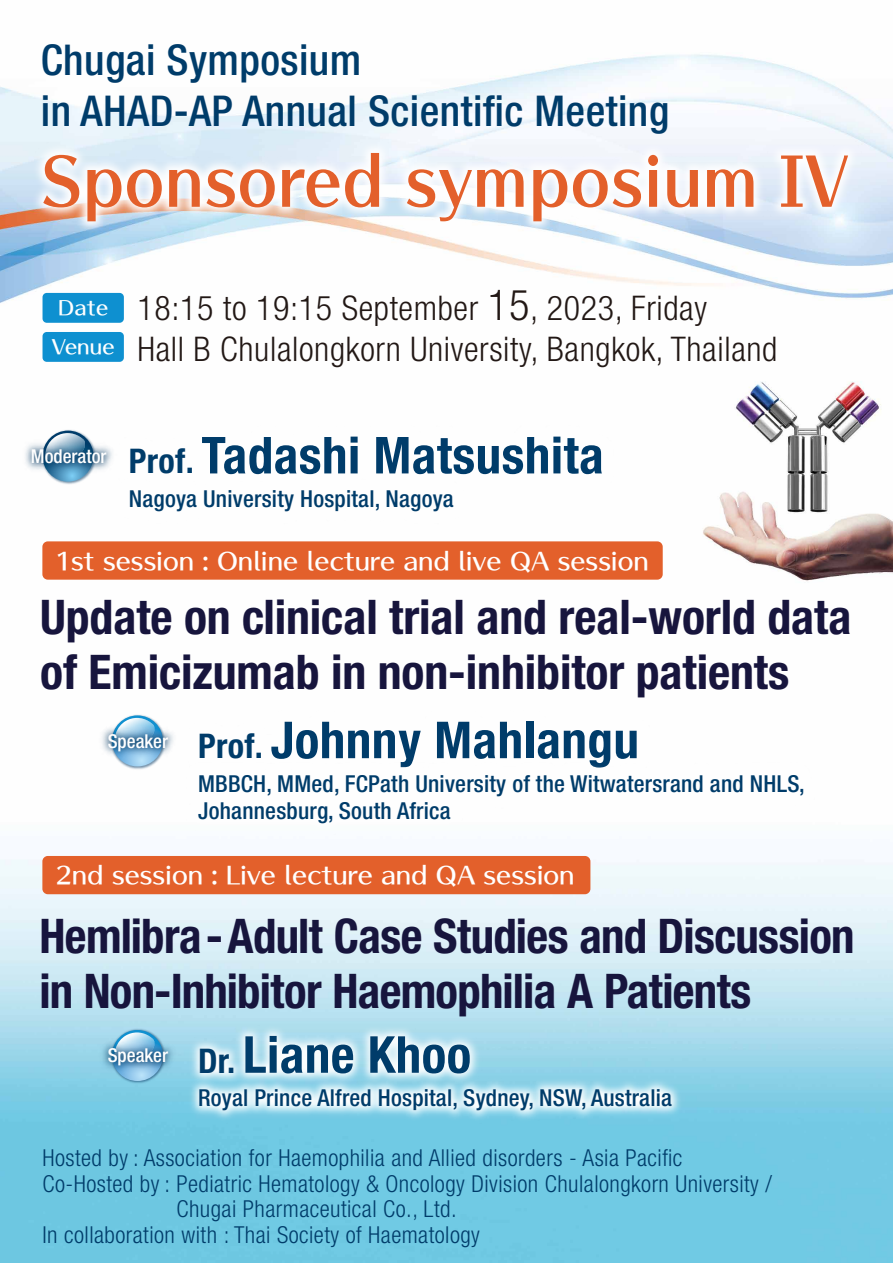
<style>
.page{position:relative;width:893px;height:1263px;background:#fff}
.page>*{position:absolute;margin:0;border:0;box-sizing:border-box;transform-origin:0 0}
.t1{font:63.75px "UD Typos 515 Std";color:#e3602b;scale:.89 1}
.t2{font:700 condensed 51px "Helvetica Neue LT Std";letter-spacing:.01em;color:#003c6a}
.t3{font:700 condensed 47.85px/55.3px "Helvetica Neue LT Std";letter-spacing:-.005em;color:#17153d}
.t4{font:500 condensed 42.45px/51px "Helvetica Neue LT Std";letter-spacing:.01em;color:#003c6a}
.t5{font:300 condensed 34.05px/41.2px "Helvetica Neue LT Std";letter-spacing:.02em;color:#221815;text-align:center}
.t6{font:300 condensed 23.4px "Helvetica Neue LT Std";letter-spacing:.02em;color:#003c6a}
.t7{font:500 condensed 23.4px/27.6px "Helvetica Neue LT Std";letter-spacing:.01em;color:#003c6a}
.t8{font:23.4px "UD Typos 512 Std";letter-spacing:-.025em;color:#fff}
.t9{font:19.2px "UD Typos 512 Std";color:#fff}
.s1{font-size:42.45px}
.s2{font-size:34.05px}
</style>
<div class="page">
<img style="left:0;top:54px;width:893px;height:1209px">
<img style="left:0;top:90px;width:893px;height:197px">
<div style="left:43px;top:332px;width:81px;height:30px;background:#0e90d0;border-radius:4px"></div>
<div style="left:43px;top:293px;width:81px;height:30px;background:#0e90d0;border-radius:4px"></div>
<div style="left:42px;top:541px;width:621px;height:39px;background:#e3602b;border-radius:5px"></div>
<img style="left:0;top:392px;width:70px;height:130px">
<img style="left:70px;top:374px;width:592px;height:168px">
<img style="left:70px;top:429px;width:447px;height:113px">
<img style="left:53px;top:677px;width:86px;height:130px">
<img style="left:139px;top:658px;width:558px;height:56px">
<img style="left:138px;top:714px;width:729px;height:170px">
<div style="left:42px;top:856px;width:548px;height:38px;background:#e3602b;border-radius:5px"></div>
<img style="left:53px;top:991px;width:86px;height:130px">
<img style="left:139px;top:973px;width:391px;height:55px">
<img style="left:139px;top:1028px;width:593px;height:143px">
<h3 class="t4" style="left:41px;top:33px;width:630px">Chugai Symposium<br>in AHAD-AP Annual Scientific Meeting</h3>
<h1 class="t1" style="left:41px;top:127px;width:909px">Sponsored symposium IV</h1>
<h3 class="t5" style="left:52px;top:287px;width:727px">18:15 to 19:15 September <span class="s1">15</span>, 2023, Friday<br><sup>Venue</sup> Hall B Chulalongkorn University, Bangkok, Thailand</h3>
<p class="t9" style="left:58px;top:291px;width:52px">Date</p>
<h2 class="t2" style="left:31px;top:424px;width:574px"><sup>Moderator</sup> <span class="s2">Prof.</span> Tadashi Matsushita</h2>
<p class="t7" style="left:129px;top:484px;width:326px">Nagoya University Hospital, Nagoya</p>
<p class="t8" style="left:55px;top:541px;width:596px">1st session : Online lecture and live QA session</p>
<h3 class="t3" style="left:40px;top:588px;width:813px">Update on clinical trial and real-world data of Emicizumab in non-inhibitor patients</h3>
<h2 class="t2" style="left:108px;top:709px;width:533px"><sup>Speaker</sup> <span class="s2">Prof.</span> Johnny Mahlangu</h2>
<p class="t7" style="left:198px;top:769px;width:608px">MBBCH, MMed, FCPath University of the Witwatersrand and NHLS,<br>Johannesburg, South Africa</p>
<p class="t8" style="left:55px;top:855px;width:521px">2nd session : Live lecture and QA session</p>
<h3 class="t3" style="left:40px;top:907px;width:816px">Hemlibra-Adult Case Studies and Discussion in Non-Inhibitor Haemophilia A Patients</h3>
<h2 class="t2" style="left:108px;top:1024px;width:365px"><sup>Speaker</sup> <span class="s2">Dr.</span> Liane Khoo</h2>
<p class="t7" style="left:198px;top:1084px;width:475px">Royal Prince Alfred Hospital, Sydney, NSW, Australia</p>
<p class="t6" style="left:43px;top:1144px;width:641px">Hosted by : Association for Haemophilia and Allied disorders - Asia Pacific</p>
<p class="t6" style="left:43px;top:1170px;width:731px">Co-Hosted by : Pediatric Hematology &amp; Oncology Division Chulalongkorn University /</p>
<p class="t6" style="left:176px;top:1195px;width:282px">Chugai Pharmaceutical Co., Ltd.</p>
<p class="t6" style="left:43px;top:1221px;width:439px">In collaboration with : Thai Society of Haematology</p>
</div>
